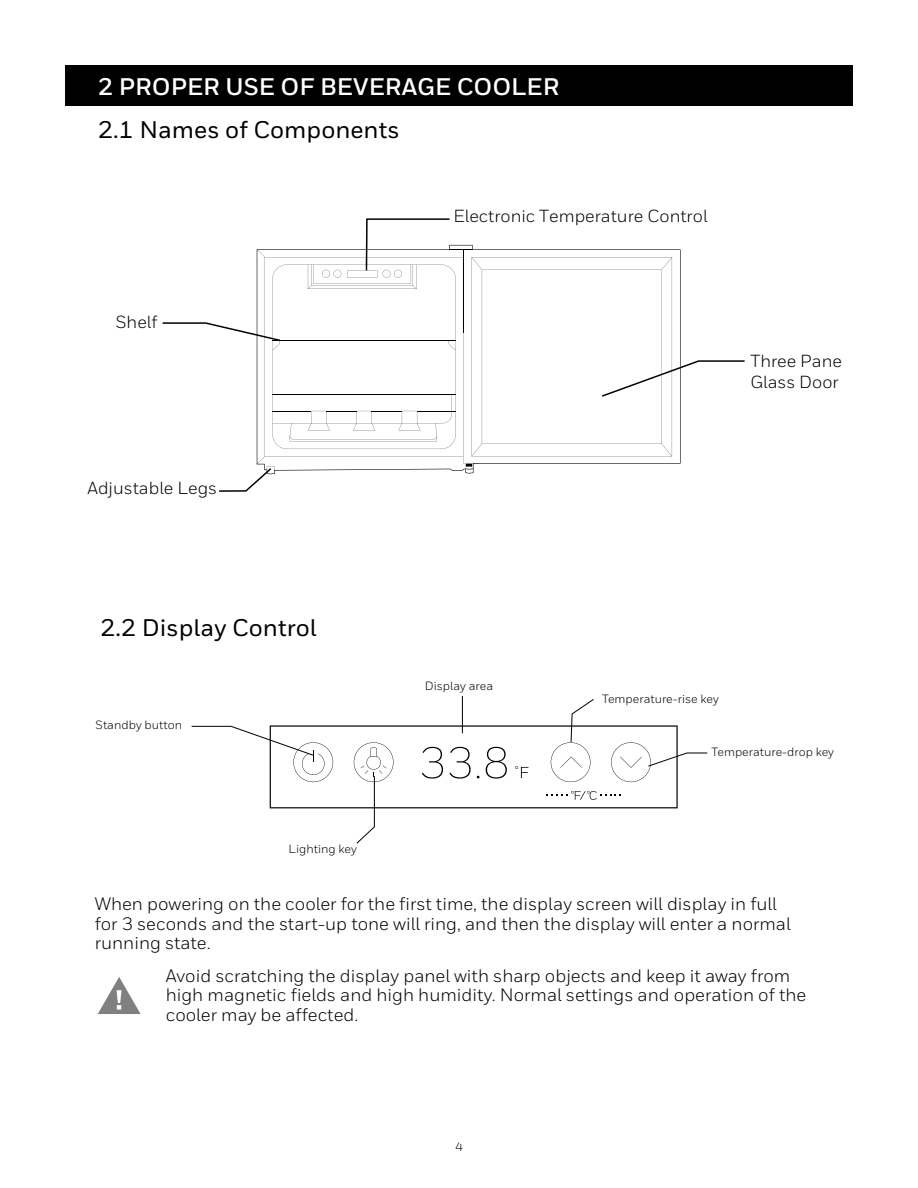
<style>
.page{position:relative;width:918px;height:1188px;background:#fff}
.page>*{position:absolute;margin:0;border:0;box-sizing:border-box;transform-origin:0 0}
.t1{font:500 24px "Honeywell Sans";color:#000101}
.t2{font:700 24px "Honeywell Sans";color:#fff}
.t3{font:18px/19.5px "Honeywell Sans";color:#000101}
.t4{font:17.4px/21px "Honeywell Sans";color:#000}
.t5{font:12px "Honeywell Sans";color:#000101}
</style>
<div class="page">
<div style="left:65px;top:65px;width:788px;height:41px;background:#000"></div>
<svg style="left:191px;top:698px;width:517px;height:146px"></svg>
<hr style="left:462px;top:696px;width:1px;height:37px;background:#000">
<svg style="left:98px;top:977px;width:43px;height:37px"></svg>
<svg style="left:257px;top:245px;width:424px;height:229px"></svg>
<svg style="left:162px;top:250px;width:510px;height:222px"></svg>
<p class="t2" style="left:98px;top:72px;width:462px">2 PROPER USE OF BEVERAGE COOLER</p>
<p class="t1" style="left:98px;top:115px;width:303px">2.1 Names of Components</p>
<p class="t4" style="left:116px;top:311px;width:43px">Shelf</p>
<p class="t4" style="left:88px;top:477px;width:131px">Adjustable Legs</p>
<p class="t1" style="left:101px;top:613px;width:218px">2.2 Display Control</p>
<p class="t5" style="left:96px;top:718px;width:88px">Standby button</p>
<p class="t5" style="left:289px;top:842px;width:70px">Lighting key</p>
<p class="t4" style="left:453px;top:205px;width:256px">Electronic Temperature Control</p>
<p class="t4" style="left:751px;top:351px;width:93px">Three Pane<br>Glass Door</p>
<p class="t5" style="left:425px;top:679px;width:70px">Display area</p>
<p class="t5" style="left:602px;top:692px;width:118px">Temperature-rise key</p>
<p class="t5" style="left:711px;top:744px;width:124px">Temperature-drop key</p>
<p class="t3" style="left:95px;top:894px;width:698px">When powering on the cooler for the first time, the display screen will display in full for 3 seconds and the start-up tone will ring, and then the display will enter a normal running state.</p>
<p class="t3" style="left:166px;top:966px;width:642px">Avoid scratching the display panel with sharp objects and keep it away from high magnetic fields and high humidity. Normal settings and operation of the cooler may be affected.</p>
<p class="t5" style="left:455px;top:1140px;width:9px">4</p>
</div>
